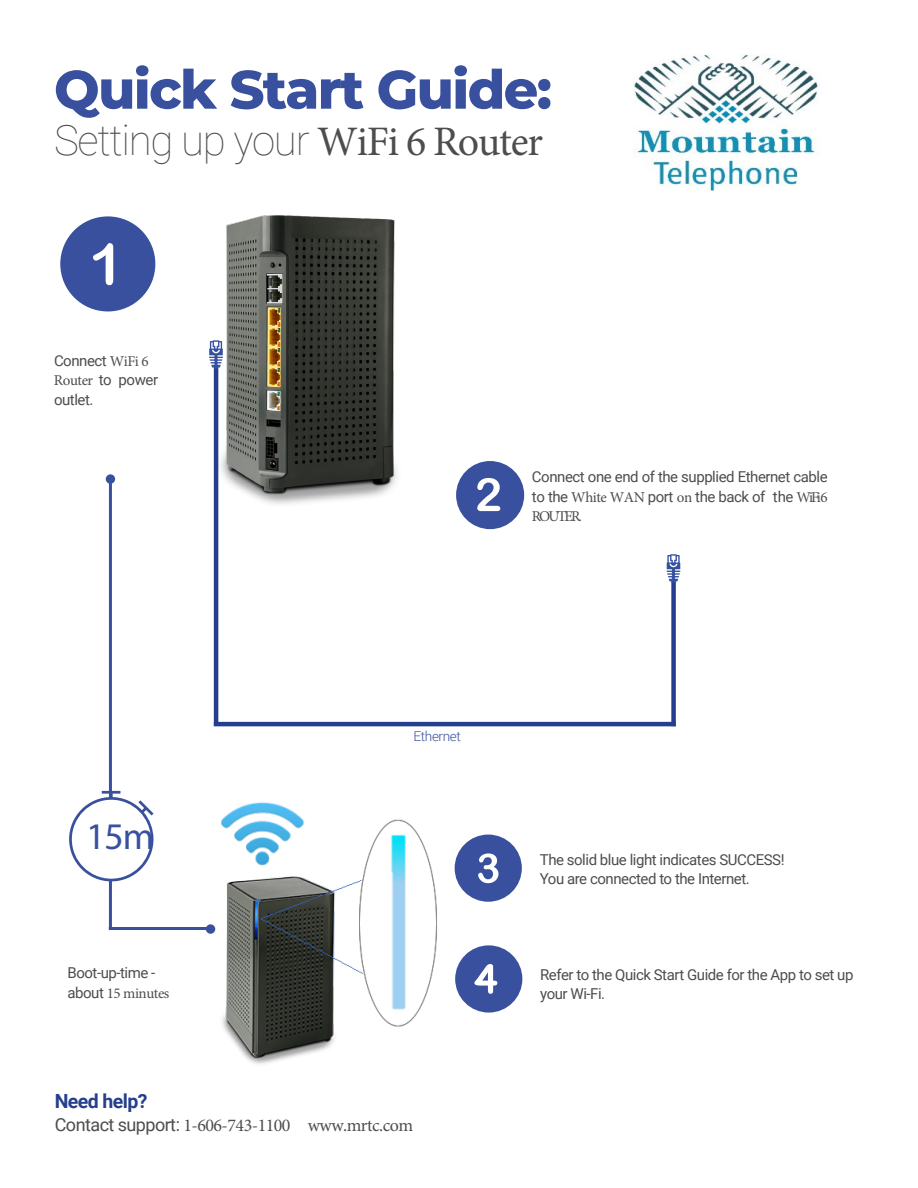
<style>
.page{position:relative;width:918px;height:1188px;background:#fff}
.page>*{position:absolute;margin:0;border:0;box-sizing:border-box;transform-origin:0 0}
.t1{font:800 54px "Montserrat";letter-spacing:-.03em;color:#38509d}
.t2{font:100 42px "Roboto";letter-spacing:-.03em;color:#4d4d4d}
.t3{font:37.65px "Myriad Pro";color:#38509d}
.t4{font:700 19.5px "Roboto";letter-spacing:-.03em;color:#253f8e}
.t5{font:18px "Minion Pro";letter-spacing:-.03em;color:#4d4d4d}
.Heading{font:15px/19.5px "Roboto";letter-spacing:-.03em;color:#4d4d4d}
.Heading-2{font:300 13.5px "Roboto";letter-spacing:-.03em;color:#38509d}
.s1{font-family:"Minion Pro";font-weight:400}
.s2{font-family:"Minion Pro"}
.s3{font-family:"Roboto"}
</style>
<div class="page">
<img style="left:221px;top:802px;width:216px;height:262px">
<img style="left:213px;top:215px;width:184px;height:304px">
<div style="left:60px;top:216px;width:95px;height:95px;background:#38509d;border-radius:50%"></div>
<svg style="left:93px;top:243px;width:20px;height:42px"></svg>
<div style="left:456px;top:461px;width:68px;height:68px;background:#38509d;border-radius:50%"></div>
<svg style="left:477px;top:478px;width:23px;height:33px"></svg>
<div style="left:455px;top:835px;width:67px;height:67px;background:#38509d;border-radius:50%"></div>
<svg style="left:478px;top:853px;width:20px;height:30px"></svg>
<div style="left:455px;top:945px;width:67px;height:68px;background:#38509d;border-radius:50%"></div>
<svg style="left:474px;top:964px;width:23px;height:30px"></svg>
<hr style="left:109px;top:927px;width:103px;height:3px;background:#38509d">
<div style="left:207px;top:925px;width:7px;height:8px;background:#38509d;border-radius:50%"></div>
<div style="left:206px;top:924px;width:9px;height:10px;border:2px solid #38509d;border-radius:50%"></div>
<hr style="left:109px;top:483px;width:3px;height:445px;background:#38509d">
<div style="left:106px;top:475px;width:8px;height:8px;background:#38509d;border-radius:50%"></div>
<div style="left:106px;top:474px;width:9px;height:10px;border:2px solid #38509d;border-radius:50%"></div>
<svg style="left:69px;top:791px;width:85px;height:90px"></svg>
<hr style="left:214px;top:722px;width:462px;height:4px;background:#253f8e">
<div style="left:671px;top:581px;width:5px;height:145px;background:#253f8e"></div>
<svg style="left:667px;top:554px;width:13px;height:29px"></svg>
<hr style="left:214px;top:368px;width:4px;height:358px;background:#253f8e">
<svg style="left:209px;top:340px;width:14px;height:29px"></svg>
<img style="left:633px;top:55px;width:185px;height:136px">
<p class="t1" style="left:54px;top:50px;width:499px">Quick Start Guide:</p>
<p class="t2" style="left:54px;top:111px;width:491px">Setting up your <span class="s1">WiFi 6 Router</span></p>
<p class="Heading" style="left:54px;top:350px;width:106px">Connect <span class="s2">WiFi 6<br>Router</span> to power outlet.</p>
<p class="Heading" style="left:532px;top:467px;width:297px;text-align:justify">Connect one end of the supplied Ethernet cable to the <span class="s2">White WAN</span> port <span class="s2">on</span> the back of the <span class="s2">WiFi6<br>ROUTER</span>.</p>
<p class="t3" style="left:86px;top:813px;width:69px">15m</p>
<p class="Heading" style="left:68px;top:963px;width:103px">Boot-up-time - about <span class="s2">15 minutes</span></p>
<p class="Heading-2" style="left:414px;top:726px;width:49px">Ethernet</p>
<h3 class="t4" style="left:55px;top:1088px;width:94px">Need help?</h3>
<p class="t5" style="left:55px;top:1113px;width:360px"><span class="s3">Contact support:</span> 1-606-743-1100 www.mrtc.com</p>
<p class="Heading" style="left:540px;top:849px;width:246px">The solid blue light indicates SUCCESS!<br>You are connected to the Internet.</p>
<p class="Heading" style="left:540px;top:964px;width:315px">Refer to the Quick Start Guide for the App to set up your Wi-Fi.</p>
</div>
